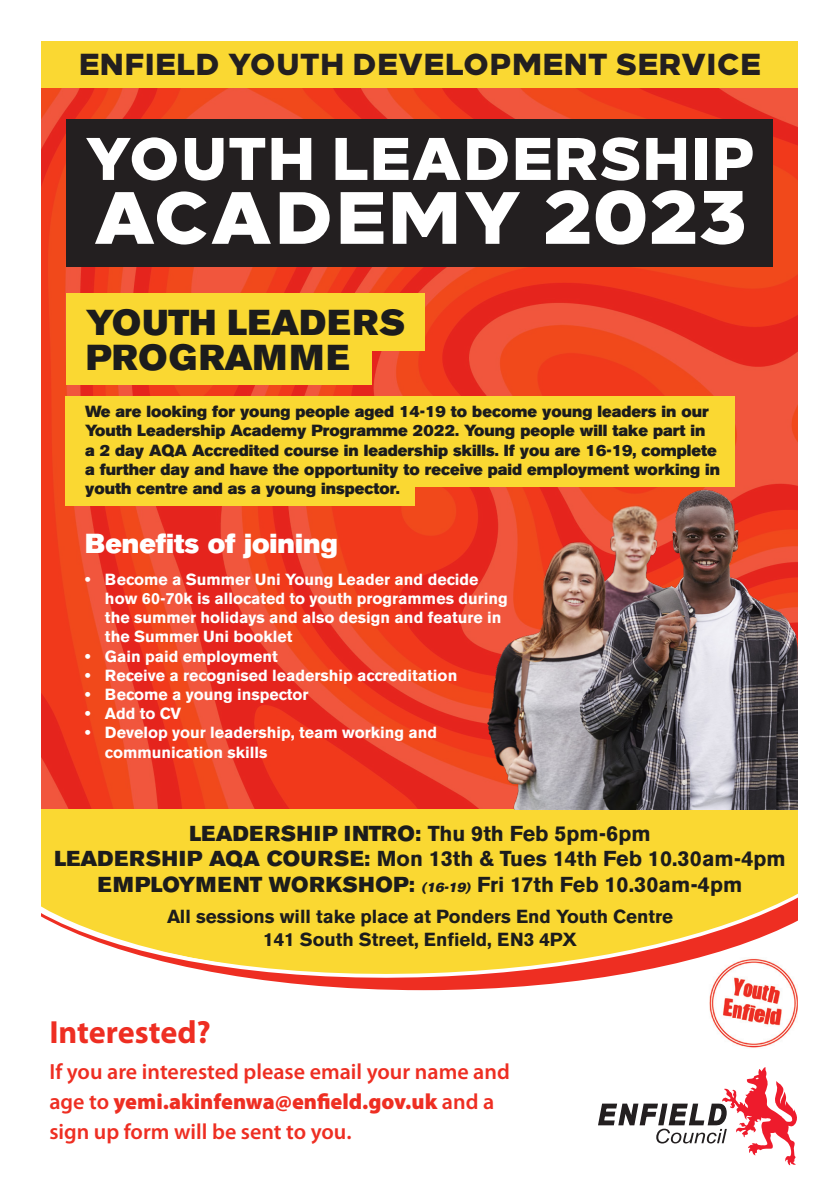
<style>
.page{position:relative;width:840px;height:1191px;background:#fff}
.page>*{position:absolute;margin:0;border:0;box-sizing:border-box;transform-origin:0 0}
.t1{font:800 73.8px "Loew";letter-spacing:.025em;color:#fff}
.t2{font:800 60px "Loew";letter-spacing:.01em;color:#fff}
.t3{font:35.8px "Akzidenz Grotesk BE Super";letter-spacing:.025em;color:#1c1c1c}
.t4{font:700 32.2px "Myriad Pro";color:#ee2e22}
.t5{font:800 30.4px "Loew";letter-spacing:.01em;color:#231f20}
.t6{font:27.2px "Akzidenz Grotesk BE Super";color:#fff}
.t7{font:600 22px/30px "Myriad Pro";color:#ee2e22}
.t8{font:700 21.4px "Akzidenz Grotesk BE";color:#1c1c1c}
.t9{font:21.4px "Akzidenz Grotesk BE Super";letter-spacing:.03em;color:#1c1c1c}
.t10{font:700 18.8px/22.6px "Akzidenz Grotesk BE";color:#1c1c1c;text-align:center}
.t11{font:700 16px/19.2px "Akzidenz Grotesk BE";color:#fff}
.t12{font:16px/19.2px "Akzidenz Grotesk BE Super";color:#1c1c1c}
.s1{font-size:77.8px}
.s2{font-family:"Akzidenz Grotesk BE";font-weight:700}
.s3{font-family:"Akzidenz Grotesk BE Super";font-weight:400}
.s4{font-family:"Akzidenz Grotesk BE Super";font-weight:400;font-style:italic;font-size:13.4px}
.s5{font-weight:900}
</style>
<div class="page">
<img style="left:41px;top:87px;width:756px;height:722px">
<div style="left:21px;top:32px;width:797px;height:55px;background:#fad832"></div>
<div style="left:66px;top:293px;width:358px;height:58px;background:#fad832"></div>
<div style="left:66px;top:396px;width:668px;height:91px;background:#fad832"></div>
<div style="left:66px;top:415px;width:349px;height:91px;background:#fad832"></div>
<div style="left:66px;top:327px;width:305px;height:58px;background:#fad832"></div>
<div style="left:66px;top:119px;width:707px;height:147px;background:#231f20"></div>
<div style="left:25px;top:809px;width:788px;height:173px;background:#fad832"></div>
<div style="left:0;top:0;width:839px;height:41px;background:#fff"></div>
<svg style="left:598px;top:1067px;width:199px;height:98px"></svg>
<svg style="left:41px;top:896px;width:756px;height:94px"></svg>
<img style="left:705px;top:957px;width:92px;height:91px">
<div style="left:0;top:0;width:41px;height:1191px;background:#fff"></div>
<img style="left:479px;top:407px;width:318px;height:402px">
<div style="left:797px;top:0;width:41px;height:1191px;background:#fff"></div>
<p class="t5" style="left:79px;top:38px;width:683px">ENFIELD YOUTH DEVELOPMENT SERVICE</p>
<p class="t2" style="left:85px;top:107px;width:672px">YOUTH LEADERSHIP</p>
<p class="t1" style="left:93px;top:155px;width:655px">ACADEMY <span class="s1">2023</span></p>
<p class="t3" style="left:86px;top:301px;width:320px">YOUTH LEADERS</p>
<p class="t3" style="left:86px;top:337px;width:265px">PROGRAMME</p>
<p class="t12" style="left:85px;top:402px;width:636px">We are looking for young people aged 14-19 to become young leaders in our Youth Leadership Academy Programme 2022. Young people will take part in<br>a 2 day AQA Accredited course in leadership skills. If you are 16-19, complete a further day and have the opportunity to receive paid employment working in youth centre and as a young inspector.</p>
<p class="t6" style="left:85px;top:528px;width:254px">Benefits of joining</p>
<p class="t11" style="left:85px;top:569px;width:7px">•</p>
<p class="t11" style="left:85px;top:646px;width:7px">•</p>
<p class="t11" style="left:85px;top:665px;width:7px">•</p>
<p class="t11" style="left:85px;top:685px;width:7px">•</p>
<p class="t11" style="left:85px;top:704px;width:7px">•</p>
<p class="t11" style="left:85px;top:723px;width:7px">•</p>
<p class="t11" style="left:105px;top:569px;width:404px">Become a Summer Uni Young Leader and decide how 60-70k is allocated to youth programmes during the summer holidays and also design and feature in the Summer Uni booklet</p>
<p class="t11" style="left:105px;top:646px;width:174px">Gain paid employment</p>
<p class="t11" style="left:105px;top:665px;width:353px">Receive a recognised leadership accreditation</p>
<p class="t11" style="left:105px;top:685px;width:205px">Become a young inspector</p>
<p class="t11" style="left:105px;top:704px;width:78px">Add to CV</p>
<p class="t11" style="left:105px;top:723px;width:333px">Develop your leadership, team working and communication skills</p>
<p class="t9" style="left:189px;top:820px;width:462px">LEADERSHIP INTRO: <span class="s2">Thu 9th Feb 5pm-6pm</span></p>
<p class="t8" style="left:54px;top:846px;width:732px"><span class="s3">LEADERSHIP AQA COURSE:</span> Mon 13th &amp; Tues 14th Feb 10.30am-4pm</p>
<p class="t8" style="left:98px;top:872px;width:645px"><span class="s3">EMPLOYMENT WORKSHOP:</span> <span class="s4">(16-19)</span> Fri 17th Feb 10.30am-4pm</p>
<p class="t10" style="left:167px;top:905px;width:507px">All sessions will take place at Ponders End Youth Centre<br>141 South Street, Enfield, EN3 4PX</p>
<p class="t4" style="left:49px;top:1010px;width:163px">Interested?</p>
<p class="t7" style="left:49px;top:1055px;width:461px">If you are interested please email your name and age to <span class="s5">yemi.akinfenwa@enfield.gov.uk</span> and a</p>
<p class="t7" style="left:49px;top:1115px;width:303px">sign up form will be sent to you.</p>
</div>
